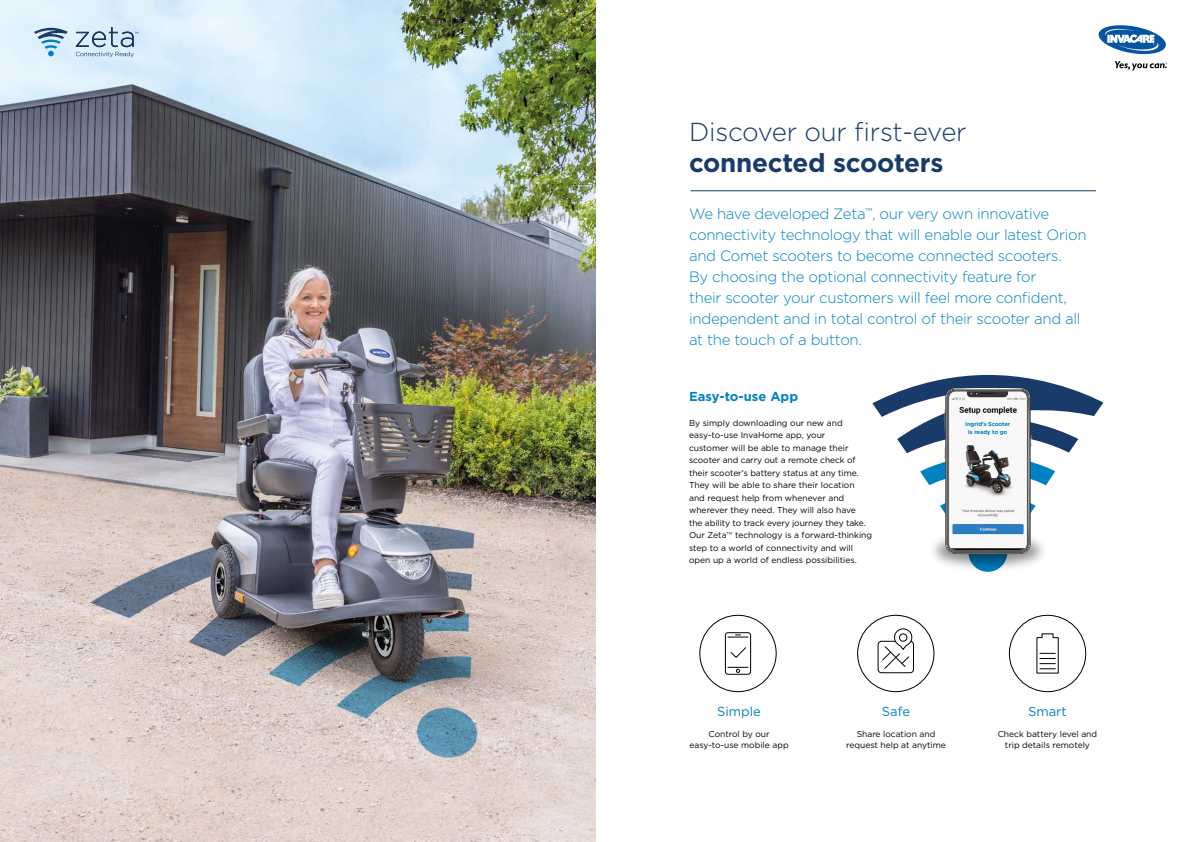
<style>
.page{position:relative;width:1191px;height:842px;background:#fff}
.page>*{position:absolute;margin:0;border:0;box-sizing:border-box;transform-origin:0 0}
.t1{font:300 26px "Gotham";letter-spacing:-.01em;color:#183b69}
.t2{font:700 26px "Gotham";letter-spacing:-.01em;color:#183b69}
.t3{font:300 15px/21px "Gotham";letter-spacing:-.02em;color:#0082c2}
.t4{font:13px "Gotham";color:#0081c9}
.t5{font:700 13px "Gotham";color:#0082c2}
.t6{font:8.5px/12.5px "Gotham";color:#000;text-align:center}
.t7{font:700 5.7px/8.1px "Gotham";letter-spacing:-.01em;color:#0082c2;text-align:center}
.s1{font-weight:300}
</style>
<div class="page">
<img style="left:934px;top:554px;width:109px;height:18px">
<svg style="left:872px;top:375px;width:231px;height:179px"></svg>
<img style="left:949px;top:392px;width:77px;height:159px">
<div style="left:965px;top:418px;width:46px;height:18px;background:#f7f8f8"></div>
<svg style="left:1098px;top:25px;width:69px;height:46px"></svg>
<img style="left:0;top:0;width:595px;height:842px">
<svg style="left:34px;top:28px;width:34px;height:28px"></svg>
<svg style="left:76px;top:27px;width:62px;height:30px;background:#b3c9dc"></svg>
<hr style="left:690px;top:191px;width:406px;height:1px;background:#183b69">
<div style="left:699px;top:615px;width:77px;height:77px;border:1px solid #000;border-radius:50%"></div>
<div style="left:725px;top:632px;width:26px;height:43px;border:1px solid #000;border-radius:3px"></div>
<svg style="left:728px;top:667px;width:20px;height:6px"></svg>
<svg style="left:728px;top:634px;width:20px;height:4px"></svg>
<svg style="left:730px;top:647px;width:16px;height:11px"></svg>
<div style="left:857px;top:615px;width:77px;height:77px;border:1px solid #000;border-radius:50%"></div>
<div style="left:877px;top:641px;width:37px;height:32px;border:1px solid #000;border-radius:3px"></div>
<svg style="left:881px;top:628px;width:31px;height:41px"></svg>
<svg style="left:1036px;top:633px;width:23px;height:41px"></svg>
<div style="left:1009px;top:615px;width:77px;height:77px;border:1px solid #000;border-radius:50%"></div>
<h1 class="t1" style="left:689px;top:116px;width:279px">Discover our first-ever</h1>
<h1 class="t2" style="left:689px;top:146px;width:256px">connected scooters</h1>
<p class="t3" style="left:689px;top:202px;width:399px">We have developed Zeta<sup>™</sup>, our very own innovative connectivity technology that will enable our latest Orion and Comet scooters to become connected scooters.<br>By choosing the optional connectivity feature for<br>their scooter your customers will feel more confident, independent and in total control of their scooter and all at the touch of a button.</p>
<h3 class="t5" style="left:689px;top:388px;width:111px">Easy-to-use App</h3>
<p class="t6" style="left:689px;top:416px;width:185px;text-align:left">By simply downloading our new and easy-to-use InvaHome app, your<br>customer will be able to manage their scooter and carry out a remote check of their scooter’s battery status at any time.<br>They will be able to share their location and request help from whenever and wherever they need. They will also have<br>the ability to track every journey they take.<br>Our Zeta<span class="s1">™</span> technology is a forward-thinking step to a world of connectivity and will open up a world of endless possibilities.</p>
<p class="t7" style="left:965px;top:420px;width:47px">Ingrid’s Scooter is ready to go</p>
<h3 class="t4" style="left:717px;top:703px;width:45px">Simple</h3>
<p class="t6" style="left:689px;top:729px;width:101px;line-height:10.5px">Control by our easy-to-use mobile app</p>
<h3 class="t4" style="left:882px;top:703px;width:30px">Safe</h3>
<p class="t6" style="left:846px;top:729px;width:101px;line-height:10.5px">Share location and request help at anytime</p>
<h3 class="t4" style="left:1028px;top:703px;width:40px">Smart</h3>
<p class="t6" style="left:997px;top:729px;width:101px;line-height:10.5px">Check battery level and trip details remotely</p>
</div>
